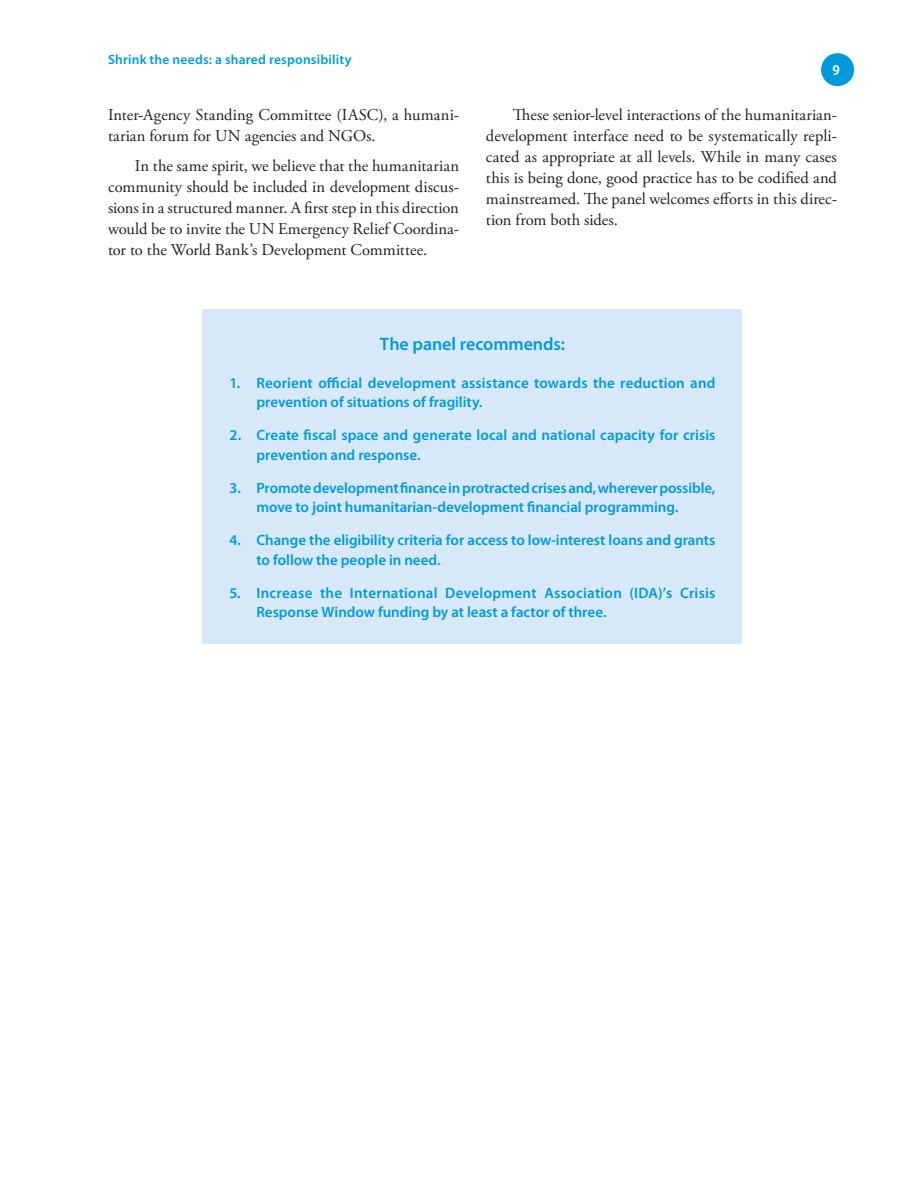
<style>
.page{position:relative;width:918px;height:1188px;background:#fff}
.page>*{position:absolute;margin:0;border:0;box-sizing:border-box;transform-origin:0 0}
.t1{font:600 18px "Myriad Pro";letter-spacing:-.005em;color:#009adb}
.t2{font:16.5px/21px "Adobe Garamond Pro";color:#231f20;text-align:justify}
.t3{font:600 15px/19.5px "Myriad Pro";color:#009adb}
.t4{font:600 semi-condensed 15px "Myriad Pro";color:#fff}
.t5{font:600 13.5px "Myriad Pro";letter-spacing:.015em;color:#009adb}
</style>
<div class="page">
<div style="left:820px;top:52px;width:35px;height:35px;background:#009adb;border-radius:50%"></div>
<div style="left:820px;top:52px;width:36px;height:36px;border:2px solid #fff;border-radius:50%"></div>
<div style="left:202px;top:310px;width:540px;height:334px;background:#d7e9f8"></div>
<p class="t5" style="left:108px;top:52px;width:245px">Shrink the needs: a shared responsibility</p>
<p class="t2" style="left:108px;top:105px;width:353px">Inter-Agency Standing Committee (IASC), a humani&shy;tarian forum for UN agencies and NGOs.</p>
<p class="t2" style="left:108px;top:156px;width:353px;text-indent:27px">In the same spirit, we believe that the humanitarian community should be included in development discus&shy;sions in a structured manner. A first step in this direction would be to invite the UN Emergency Relief Coordina&shy;tor to the World Bank’s Development Committee.</p>
<p class="t4" style="left:833px;top:62px;width:9px">9</p>
<p class="t2" style="left:486px;top:105px;width:353px;text-indent:27px">These senior-level interactions of the humanitarian&shy;development interface need to be systematically repli&shy;cated as appropriate at all levels. While in many cases this is being done, good practice has to be codified and mainstreamed. The panel welcomes efforts in this direc&shy;tion from both sides.</p>
<p class="t1" style="left:380px;top:334px;width:187px">The panel recommends:</p>
<p class="t3" style="left:256px;top:373px;width:460px;text-indent:-27px">1. Reorient official development assistance towards the reduction and prevention of situations of fragility.</p>
<p class="t3" style="left:256px;top:426px;width:460px;text-indent:-27px">2. Create fiscal space and generate local and national capacity for crisis prevention and response.</p>
<p class="t3" style="left:256px;top:478px;width:460px;text-indent:-27px">3. Promote development finance in protracted crises and, wherever possible, move to joint humanitarian-development financial programming.</p>
<p class="t3" style="left:256px;top:531px;width:461px;text-indent:-27px">4. Change the eligibility criteria for access to low-interest loans and grants to follow the people in need.</p>
<p class="t3" style="left:256px;top:583px;width:461px;text-indent:-27px">5. Increase the International Development Association (IDA)’s Crisis<br>Response Window funding by at least a factor of three.</p>
</div>
